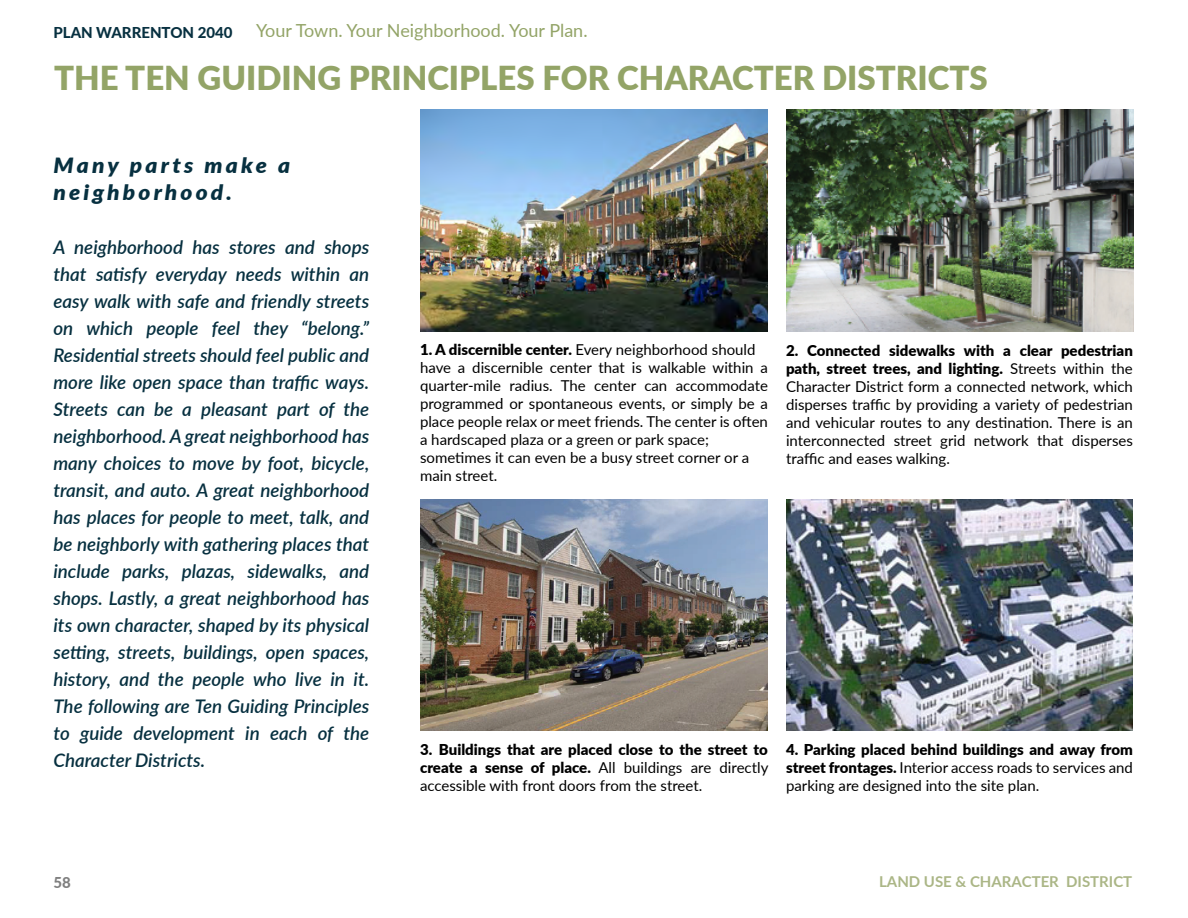
<style>
.page{position:relative;width:1188px;height:918px;background:#fff}
.page>*{position:absolute;margin:0;border:0;box-sizing:border-box;transform-origin:0 0}
.t1{font:900 33px "Lato";color:#93a467}
.t2{font:italic 900 21px/27px "Lato";letter-spacing:.14em;color:#073040;scale:1.08 1}
.t3{font:italic 600 18.75px/27px "Lato";color:#073040;text-align:justify}
.t4{font:18px "Lato";color:#93a467}
.t5{font:15px/18px "Lato";color:#000;text-align:justify}
.t6{font:900 15px/18px "Lato";color:#000;text-align:justify}
.t7{font:700 15px "Lato";color:#abb686}
.t8{font:800 15px "Lato";color:#073040}
.t9{font:800 15px "Lato";color:#808080}
.s1{font-weight:900}
.s2{font-weight:400}
</style>
<div class="page">
<img style="left:420px;top:110px;width:348px;height:222px">
<img style="left:786px;top:500px;width:347px;height:231px">
<img style="left:786px;top:110px;width:348px;height:222px">
<img style="left:420px;top:500px;width:348px;height:231px">
<p class="t4" style="left:256px;top:18px;width:333px">Your Town. Your Neighborhood. Your Plan.</p>
<h1 class="t1" style="left:54px;top:53px;width:935px">THE TEN GUIDING PRINCIPLES FOR CHARACTER DISTRICTS</h1>
<p class="t8" style="left:53px;top:21px;width:181px">PLAN WARRENTON 2040</p>
<h2 class="t2" style="left:53px;top:151px;width:221px">Many parts make a neighborhood.</h2>
<p class="t3" style="left:53px;top:233px;width:317px">A neighborhood has stores and shops that satisfy everyday needs within an easy walk with safe and friendly streets on which people feel they “belong.” Residential streets should feel public and more like open space than traffic ways.<br>Streets can be a pleasant part of the neighborhood. A great neighborhood has many choices to move by foot, bicycle, transit, and auto. A great neighborhood has places for people to meet, talk, and be neighborly with gathering places that include parks, plazas, sidewalks, and shops. Lastly, a great neighborhood has its own character, shaped by its physical setting, streets, buildings, open spaces, history, and the people who live in it.<br>The following are Ten Guiding Principles to guide development in each of the Character Districts.</p>
<p class="t9" style="left:53px;top:871px;width:19px">58</p>
<p class="t5" style="left:420px;top:340px;width:350px;text-align:left"><span class="s1">1. A discernible center.</span> Every neighborhood should have a discernible center that is walkable within a quarter-mile radius. The center can accommodate programmed or spontaneous events, or simply be a place people relax or meet friends. The center is often a hardscaped plaza or a green or park space; sometimes it can even be a busy street corner or a main street.</p>
<p class="t5" style="left:786px;top:341px;width:348px"><span class="s1">2. Connected sidewalks with a clear pedestrian path, street trees, and lighting.</span> Streets within the Character District form a connected network, which disperses traffic by providing a variety of pedestrian and vehicular routes to any destination. There is an interconnected street grid network that disperses traffic and eases walking.</p>
<p class="t6" style="left:420px;top:740px;width:350px">3. Buildings that are placed close to the street to create a sense of place. <span class="s2">All buildings are directly accessible with front doors from the street.</span></p>
<p class="t5" style="left:786px;top:740px;width:348px"><span class="s1">4. Parking placed behind buildings and away from street frontages.</span> Interior access roads to services and parking are designed into the site plan.</p>
<p class="t7" style="left:879px;top:870px;width:255px">LAND USE &amp; CHARACTER DISTRICT</p>
</div>
